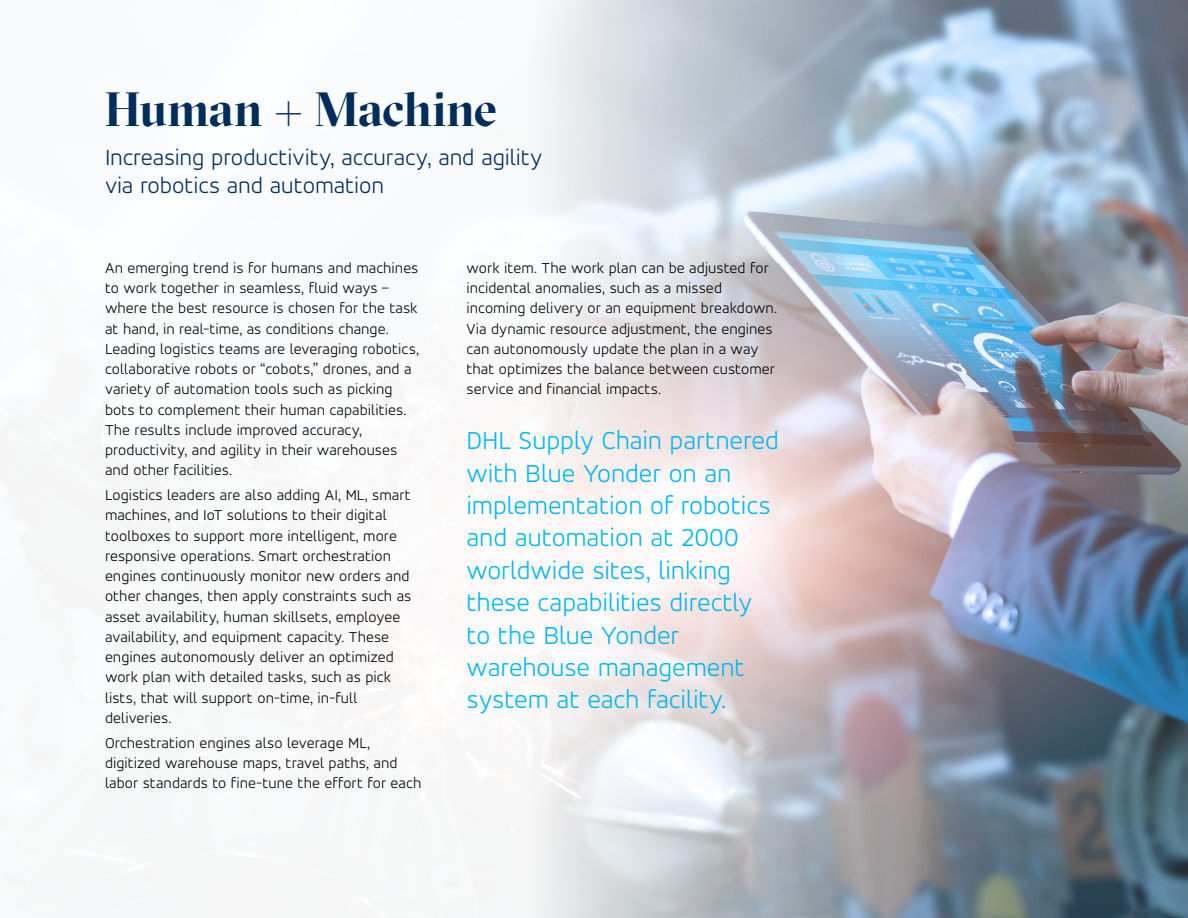
<style>
.page{position:relative;width:1188px;height:918px;background:#fff}
.page>*{position:absolute;margin:0;border:0;box-sizing:border-box;transform-origin:0 0}
.t1{font:700 48px "GT Sectra Display";letter-spacing:-.01em;color:#002d5b}
.t2{font:300 27px/32.4px "Accord Alternate";color:#00b7f1}
.t3{font:300 24px/28.5px "Accord Alternate";color:#002d5b}
.t4{font:300 15.75px/20.2px "Accord Alternate";letter-spacing:.005em;color:#000}
</style>
<div class="page">
<img style="left:530px;top:0;width:658px;height:918px">
<h1 class="t1" style="left:105px;top:81px;width:394px">Human + Machine</h1>
<h3 class="t3" style="left:105px;top:142px;width:439px">Increasing productivity, accuracy, and agility via robotics and automation</h3>
<p class="t4" style="left:105px;top:257px;width:316px">An emerging trend is for humans and machines to work together in seamless, fluid ways – where the best resource is chosen for the task at hand, in real-time, as conditions change.<br>Leading logistics teams are leveraging robotics, collaborative robots or “cobots,” drones, and a variety of automation tools such as picking bots to complement their human capabilities.<br>The results include improved accuracy, productivity, and agility in their warehouses and other facilities.</p>
<p class="t4" style="left:105px;top:485px;width:308px">Logistics leaders are also adding AI, ML, smart machines, and IoT solutions to their digital toolboxes to support more intelligent, more responsive operations. Smart orchestration engines continuously monitor new orders and other changes, then apply constraints such as asset availability, human skillsets, employee availability, and equipment capacity. These engines autonomously deliver an optimized work plan with detailed tasks, such as pick lists, that will support on-time, in-full deliveries.</p>
<p class="t4" style="left:105px;top:732px;width:318px">Orchestration engines also leverage ML, digitized warehouse maps, travel paths, and labor standards to fine-tune the effort for each</p>
<p class="t4" style="left:466px;top:257px;width:312px">work item. The work plan can be adjusted for incidental anomalies, such as a missed incoming delivery or an equipment breakdown.<br>Via dynamic resource adjustment, the engines can autonomously update the plan in a way that optimizes the balance between customer service and financial impacts.</p>
<h2 class="t2" style="left:466px;top:424px;width:314px">DHL Supply Chain partnered with Blue Yonder on an implementation of robotics and automation at 2000 worldwide sites, linking these capabilities directly to the Blue Yonder warehouse management system at each facility.</h2>
</div>
